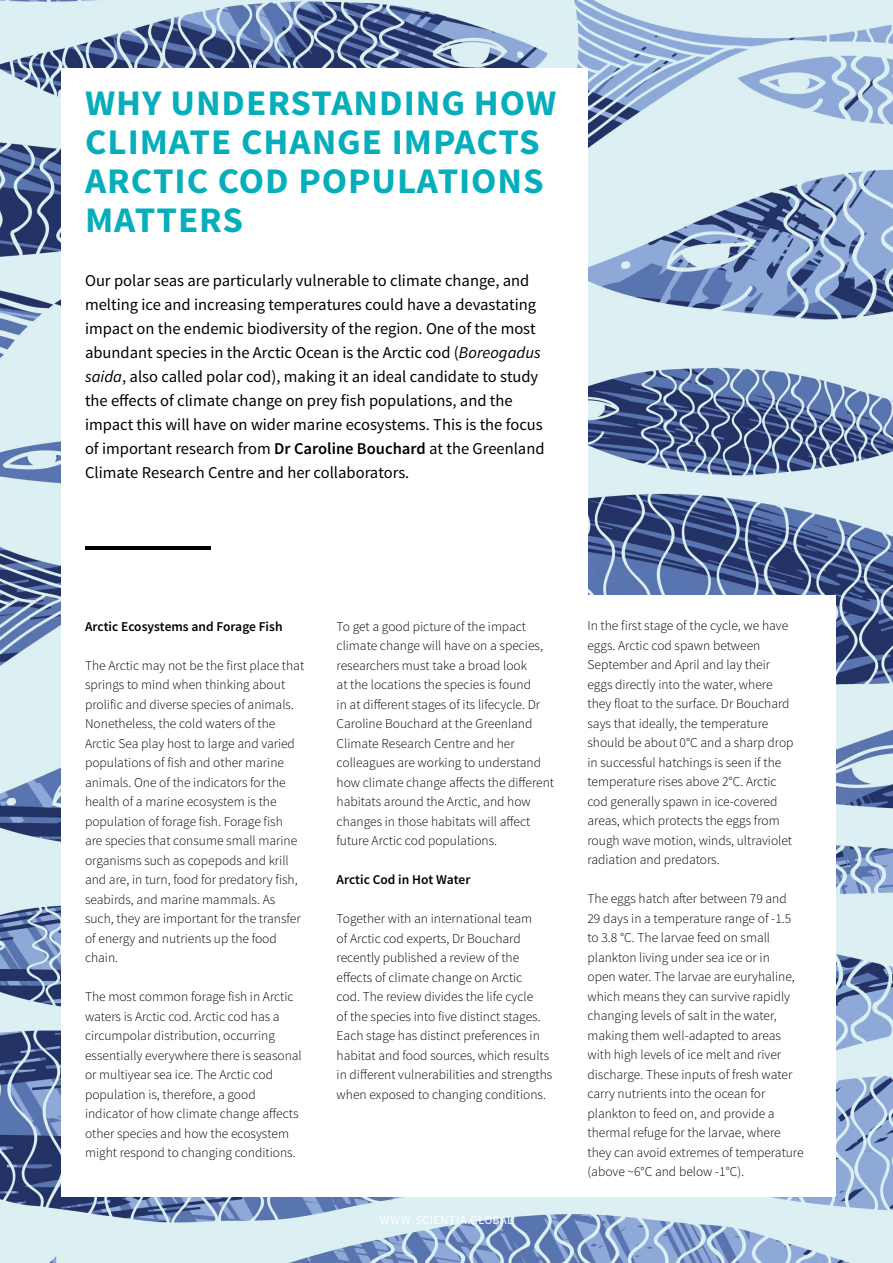
<style>
.page{position:relative;width:893px;height:1263px;background:#fff}
.page>*{position:absolute;margin:0;border:0;box-sizing:border-box;transform-origin:0 0}
.t1{font:700 36px/39px "Source Sans Pro";letter-spacing:.025em;color:#06aebb}
.t2{font:16.5px/24px "Source Sans Pro";color:#000}
.t3{font:300 13.5px/19.5px "Source Sans Pro";color:#000}
.t4{font:600 13.5px "Source Sans Pro";color:#000}
.t5{font:12px "Source Sans Pro";letter-spacing:.05em;color:#fff}
.s1{font-style:italic}
.s2{font-weight:600}
</style>
<div class="page">
<img style="left:0;top:0;width:893px;height:1263px">
<div style="left:61px;top:68px;width:527px;height:1129px;background:#fff"></div>
<div style="left:309px;top:595px;width:527px;height:602px;background:#fff"></div>
<hr style="left:86px;top:546px;width:125px;height:4px;background:#000">
<h1 class="t1" style="left:85px;top:85px;width:473px">WHY UNDERSTANDING HOW<br>CLIMATE CHANGE IMPACTS<br>ARCTIC COD POPULATIONS<br>MATTERS</h1>
<p class="t2" style="left:85px;top:269px;width:461px">Our polar seas are particularly vulnerable to climate change, and melting ice and increasing temperatures could have a devastating impact on the endemic biodiversity of the region. One of the most abundant species in the Arctic Ocean is the Arctic cod (<span class="s1">Boreogadus saida</span>, also called polar cod), making it an ideal candidate to study the effects of climate change on prey fish populations, and the impact this will have on wider marine ecosystems. This is the focus of important research from <span class="s2">Dr Caroline Bouchard</span> at the Greenland Climate Research Centre and her collaborators.</p>
<p class="t4" style="left:85px;top:618px;width:199px">Arctic Ecosystems and Forage Fish</p>
<p class="t3" style="left:85px;top:655px;width:221px">The Arctic may not be the first place that springs to mind when thinking about prolific and diverse species of animals.<br>Nonetheless, the cold waters of the Arctic Sea play host to large and varied populations of fish and other marine animals. One of the indicators for the health of a marine ecosystem is the population of forage fish. Forage fish<br>are species that consume small marine organisms such as copepods and krill and are, in turn, food for predatory fish, seabirds, and marine mammals. As such, they are important for the transfer of energy and nutrients up the food chain.</p>
<p class="t3" style="left:85px;top:987px;width:218px">The most common forage fish in Arctic waters is Arctic cod. Arctic cod has a circumpolar distribution, occurring essentially everywhere there is seasonal or multiyear sea ice. The Arctic cod population is, therefore, a good indicator of how climate change affects other species and how the ecosystem might respond to changing conditions.</p>
<p class="t3" style="left:337px;top:616px;width:219px">To get a good picture of the impact climate change will have on a species, researchers must take a broad look<br>at the locations the species is found<br>in at different stages of its lifecycle. Dr Caroline Bouchard at the Greenland Climate Research Centre and her colleagues are working to understand how climate change affects the different habitats around the Arctic, and how changes in those habitats will affect future Arctic cod populations.</p>
<p class="t4" style="left:337px;top:871px;width:135px">Arctic Cod in Hot Water</p>
<p class="t3" style="left:337px;top:909px;width:217px">Together with an international team<br>of Arctic cod experts, Dr Bouchard recently published a review of the effects of climate change on Arctic<br>cod. The review divides the life cycle<br>of the species into five distinct stages.<br>Each stage has distinct preferences in habitat and food sources, which results in different vulnerabilities and strengths when exposed to changing conditions.</p>
<p class="t5" style="left:380px;top:1212px;width:135px">WWW.SCIENTIA.GLOBAL</p>
<p class="t3" style="left:587px;top:616px;width:208px">In the first stage of the cycle, we have eggs. Arctic cod spawn between September and April and lay their eggs directly into the water, where they float to the surface. Dr Bouchard says that ideally, the temperature should be about 0°C and a sharp drop in successful hatchings is seen if the temperature rises above 2°C. Arctic cod generally spawn in ice-covered areas, which protects the eggs from rough wave motion, winds, ultraviolet radiation and predators.</p>
<p class="t3" style="left:587px;top:889px;width:218px">The eggs hatch after between 79 and<br>29 days in a temperature range of -1.5 to 3.8 °C. The larvae feed on small plankton living under sea ice or in<br>open water. The larvae are euryhaline, which means they can survive rapidly changing levels of salt in the water, making them well-adapted to areas with high levels of ice melt and river discharge. These inputs of fresh water carry nutrients into the ocean for plankton to feed on, and provide a thermal refuge for the larvae, where they can avoid extremes of temperature (above ~6°C and below -1°C).</p>
</div>
